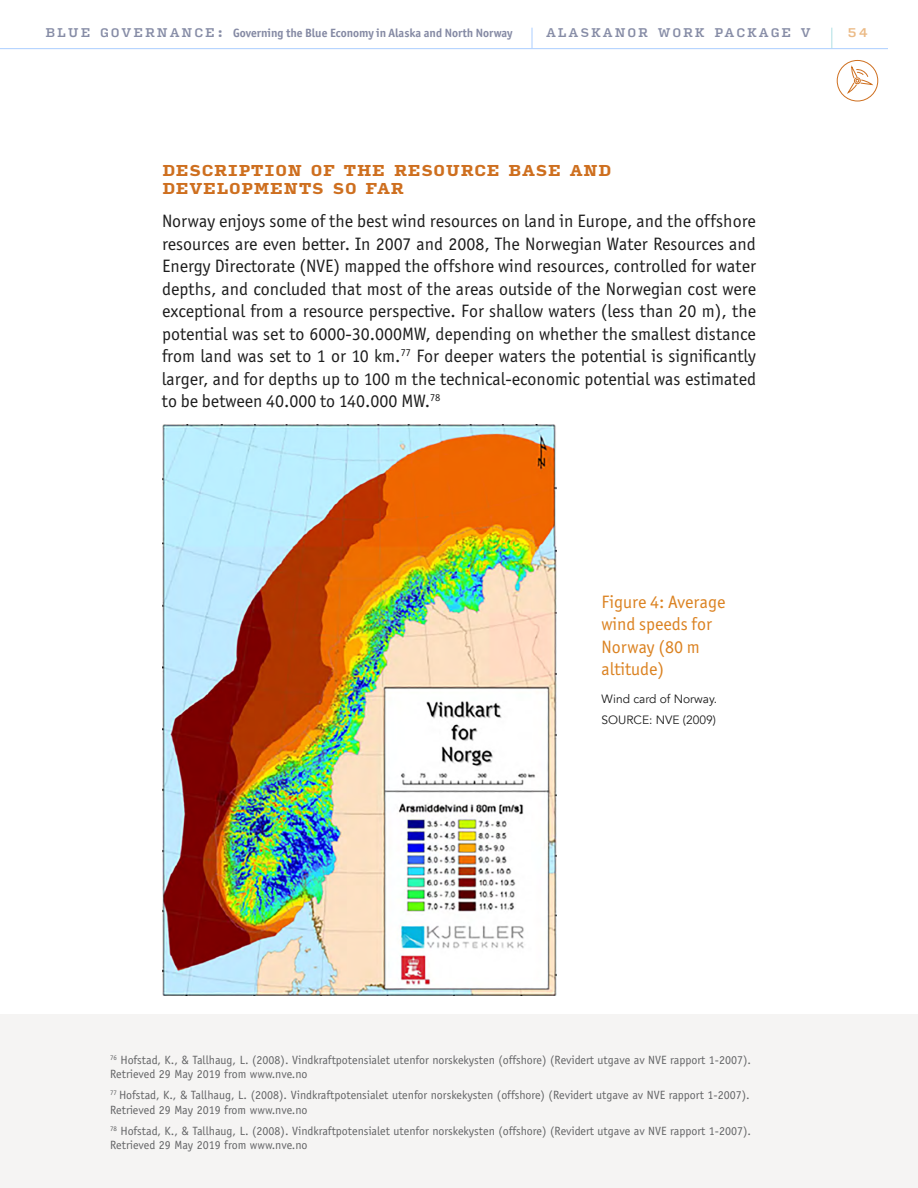
<style>
.page{position:relative;width:918px;height:1188px;background:#fff}
.page>*{position:absolute;margin:0;border:0;box-sizing:border-box;transform-origin:0 0}
.t1{font:18px/22.5px "Officina San ITC";color:#1d1d1d;text-align:justify}
.t2{font:18px/22.5px "Officina San ITC";color:#db8221}
.t3{font:900 15px/18px "Input Serif";color:#ce6f1f}
.t4{font:12px/14.4px "Officina Sans";color:#636466}
.t5{font:700 12px "Officina San ITC";color:#858aa4}
.t6{font:12px/21px "Avenir";color:#1d1d1d}
.t7{font:500 12px "Input Serif";letter-spacing:.1em;color:#868ca6}
.t8{font:500 12px "Input Serif";color:#ebba86}
.s1{font-family:"Input Serif";font-weight:500;color:#868ca6}
</style>
<div class="page">
<div style="left:837px;top:60px;width:41px;height:41px;border:1px solid #ce6f1f;border-radius:50%"></div>
<svg style="left:848px;top:67px;width:24px;height:27px"></svg>
<img style="left:162px;top:424px;width:394px;height:571px">
<div style="left:0;top:1014px;width:918px;height:174px;background:#f3f1f0"></div>
<hr style="left:0;top:48px;width:888px;height:1px;background:#abceff">
<svg style="left:831px;top:28px;width:1px;height:20px"></svg>
<svg style="left:532px;top:28px;width:1px;height:20px"></svg>
<p class="t5" style="left:45px;top:26px;width:469px"><span class="s1">BLUE GOVERNANCE:</span> Governing the Blue Economy in Alaska and North Norway</p>
<p class="t7" style="left:546px;top:22px;width:267px">ALASKANOR WORK PACKAGE V</p>
<p class="t8" style="left:848px;top:22px;width:22px">54</p>
<p class="t3" style="left:162px;top:161px;width:451px">DESCRIPTION OF THE RESOURCE BASE AND<br>DEVELOPMENTS SO FAR</p>
<p class="t1" style="left:162px;top:210px;width:596px">Norway enjoys some of the best wind resources on land in Europe, and the offshore resources are even better. In 2007 and 2008, The Norwegian Water Resources and Energy Directorate (NVE) mapped the offshore wind resources, controlled for water depths, and concluded that most of the areas outside of the Norwegian cost were exceptional from a resource perspective. For shallow waters (less than 20 m), the potential was set to 6000-30.000MW, depending on whether the smallest distance from land was set to 1 or 10 km.<sup>77</sup> For deeper waters the potential is significantly larger, and for depths up to 100 m the technical-economic potential was estimated to be between 40.000 to 140.000 MW.<sup>78</sup></p>
<p class="t2" style="left:602px;top:590px;width:125px">Figure 4: Average wind speeds for<br>Norway (80 m altitude)</p>
<p class="t6" style="left:602px;top:689px;width:117px">Wind card of Norway.<br>SOURCE: NVE (2009)</p>
<p class="t4" style="left:110px;top:1052px;width:643px"><sup>76</sup> Hofstad, K., &amp; Tallhaug, L. (2008). Vindkraftpotensialet utenfor norskekysten (offshore) (Revidert utgave av NVE rapport 1-2007).<br>Retrieved 29 May 2019 from www.nve.no</p>
<p class="t4" style="left:110px;top:1088px;width:641px"><sup>77</sup> Hofstad, K., &amp; Tallhaug, L. (2008). Vindkraftpotensialet utenfor norskekysten (offshore) (Revidert utgave av NVE rapport 1-2007).<br>Retrieved 29 May 2019 from www.nve.no</p>
<p class="t4" style="left:110px;top:1124px;width:643px"><sup>78</sup> Hofstad, K., &amp; Tallhaug, L. (2008). Vindkraftpotensialet utenfor norskekysten (offshore) (Revidert utgave av NVE rapport 1-2007).<br>Retrieved 29 May 2019 from www.nve.no</p>
</div>
